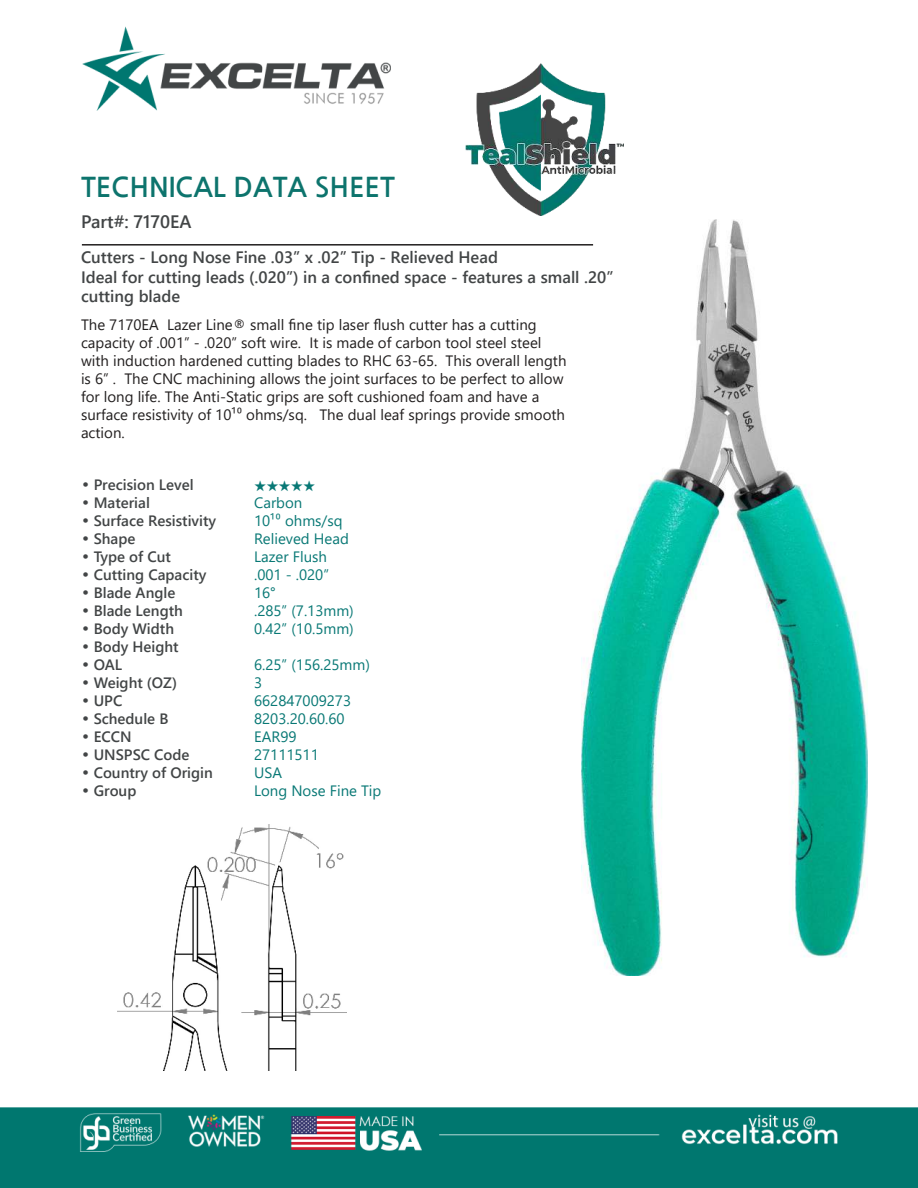
<style>
.page{position:relative;width:918px;height:1188px;background:#fff}
.page>*{position:absolute;margin:0;border:0;box-sizing:border-box;transform-origin:0 0}
.t1{font:700 27px "Nanum Gothic";color:#0d746d}
.t2{font:700 18px "Yu Gothic UI";color:#424546}
.t3{font:700 16.5px/19.8px "Yu Gothic UI";color:#424546}
.t4{font:15px/18px "Yu Gothic UI";color:#221f1f}
.t5{font:700 15px "Yu Gothic UI";color:#424546}
.t6{font:15px "Yu Gothic UI";color:#087875}
.t7{font:500 15px "ITC Zapf Dingbats";color:#087875}
.s1{font-family:"Century Gothic";font-weight:400}
</style>
<div class="page">
<img style="left:0;top:26px;width:918px;height:1162px">
<img style="left:582px;top:220px;width:285px;height:756px">
<img style="left:118px;top:824px;width:229px;height:247px">
<hr style="left:82px;top:244px;width:511px;height:2px;background:#221f1f">
<img style="left:465px;top:64px;width:159px;height:151px">
<h1 class="t1" style="left:81px;top:171px;width:315px">TECHNICAL DATA SHEET</h1>
<p class="t2" style="left:81px;top:215px;width:112px">Part#: 7170EA</p>
<p class="t3" style="left:81px;top:249px;width:534px">Cutters - Long Nose Fine .03” x .02” Tip - Relieved Head<br>Ideal for cutting leads (.020”) in a con昀椀ned space - features a small .20” cutting blade</p>
<p class="t4" style="left:81px;top:313px;width:487px">The 7170EA Lazer Line® small 昀椀ne tip laser 昀氀ush cutter has a cutting capacity of .001” - .020” soft wire. It is made of carbon tool steel steel with induction hardened cutting blades to RHC 63-65. This overall length is 6” . The CNC machining allows the joint surfaces to be perfect to allow for long life. The Anti-Static grips are soft cushioned foam and have a surface resistivity of 10¹⁰ ohms/sq. The dual leaf springs provide smooth action.</p>
<p class="t5" style="left:81px;top:479px;width:114px"><span class="s1">•</span> Precision Level</p>
<p class="t7" style="left:254px;top:478px;width:63px">★★★★★</p>
<p class="t5" style="left:81px;top:497px;width:70px"><span class="s1">•</span> Material</p>
<p class="t6" style="left:254px;top:494px;width:50px">Carbon</p>
<p class="t5" style="left:81px;top:515px;width:137px"><span class="s1">•</span> Surface Resistivity</p>
<p class="t6" style="left:254px;top:507px;width:90px">10¹⁰ ohms/sq</p>
<p class="t5" style="left:81px;top:533px;width:56px"><span class="s1">•</span> Shape</p>
<p class="t6" style="left:254px;top:525px;width:96px">Relieved Head</p>
<p class="t5" style="left:81px;top:551px;width:92px"><span class="s1">•</span> Type of Cut</p>
<p class="t6" style="left:254px;top:543px;width:74px">Lazer Flush</p>
<p class="t5" style="left:81px;top:569px;width:127px"><span class="s1">•</span> Cutting Capacity</p>
<p class="t6" style="left:254px;top:561px;width:76px">.001 - .020”</p>
<p class="t5" style="left:81px;top:587px;width:96px"><span class="s1">•</span> Blade Angle</p>
<p class="t6" style="left:254px;top:584px;width:23px">16°</p>
<p class="t5" style="left:81px;top:605px;width:103px"><span class="s1">•</span> Blade Length</p>
<p class="t6" style="left:254px;top:597px;width:101px">.285” (7.13mm)</p>
<p class="t5" style="left:81px;top:623px;width:95px"><span class="s1">•</span> Body Width</p>
<p class="t6" style="left:254px;top:615px;width:101px">0.42” (10.5mm)</p>
<p class="t5" style="left:81px;top:641px;width:99px"><span class="s1">•</span> Body Height</p>
<p class="t5" style="left:81px;top:659px;width:43px"><span class="s1">•</span> OAL</p>
<p class="t6" style="left:254px;top:651px;width:117px">6.25” (156.25mm)</p>
<p class="t5" style="left:81px;top:677px;width:98px"><span class="s1">•</span> Weight (OZ)</p>
<p class="t6" style="left:254px;top:669px;width:10px">3</p>
<p class="t5" style="left:81px;top:695px;width:43px"><span class="s1">•</span> UPC</p>
<p class="t6" style="left:254px;top:687px;width:99px">662847009273</p>
<p class="t5" style="left:81px;top:713px;width:89px"><span class="s1">•</span> Schedule B</p>
<p class="t6" style="left:254px;top:705px;width:92px">8203.20.60.60</p>
<p class="t5" style="left:81px;top:731px;width:52px"><span class="s1">•</span> ECCN</p>
<p class="t6" style="left:254px;top:723px;width:44px">EAR99</p>
<p class="t5" style="left:81px;top:749px;width:110px"><span class="s1">•</span> UNSPSC Code</p>
<p class="t6" style="left:254px;top:741px;width:66px">27111511</p>
<p class="t5" style="left:81px;top:767px;width:133px"><span class="s1">•</span> Country of Origin</p>
<p class="t6" style="left:254px;top:764px;width:29px">USA</p>
<p class="t5" style="left:81px;top:785px;width:57px"><span class="s1">•</span> Group</p>
<p class="t6" style="left:254px;top:777px;width:129px">Long Nose Fine Tip</p>
</div>
